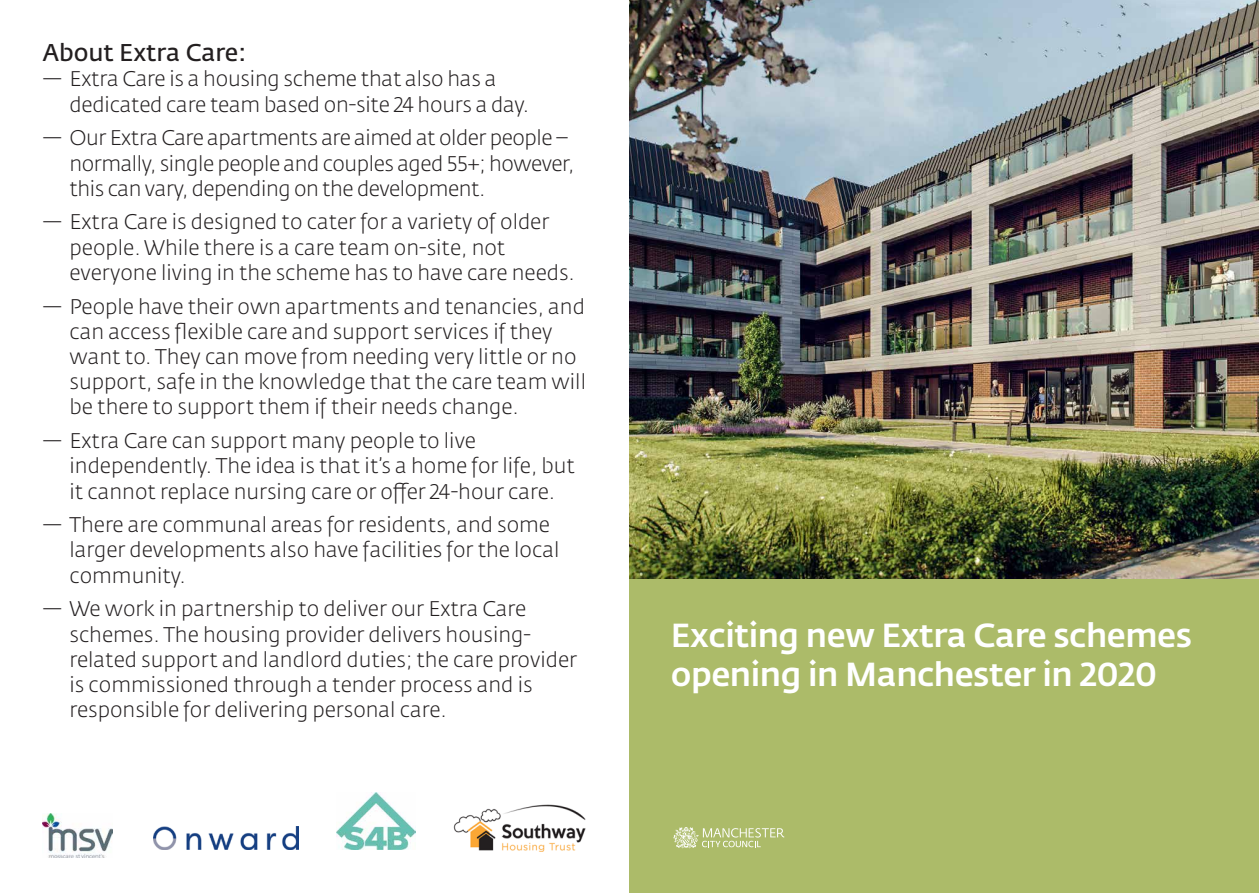
<style>
.page{position:relative;width:1259px;height:893px;background:#fff}
.page>*{position:absolute;margin:0;border:0;box-sizing:border-box;transform-origin:0 0}
.t1{font:500 33px/39.6px "Fedra Sans Std";letter-spacing:-.015em;color:#fff}
.t2{font:600 24px "Fedra Sans Std";color:#231f20}
.t3{font:300 21px/25.2px "Fedra Sans Std";color:#231f20}
.t4{font:300 21px/25.2px "Fedra Sans Std";letter-spacing:-.02em;color:#231f20}
</style>
<div class="page">
<div style="left:629px;top:0;width:630px;height:893px;background:#acbb69"></div>
<img style="left:629px;top:0;width:630px;height:578px">
<svg style="left:673px;top:827px;width:111px;height:21px"></svg>
<img style="left:43px;top:813px;width:70px;height:44px">
<img style="left:153px;top:826px;width:145px;height:24px">
<img style="left:336px;top:792px;width:79px;height:58px">
<img style="left:453px;top:804px;width:133px;height:48px">
<p class="t2" style="left:43px;top:38px;width:205px">About Extra Care:</p>
<p class="t3" style="left:70px;top:67px;width:461px;text-indent:-27px">— Extra Care is a housing scheme that also has a dedicated care team based on-site 24 hours a day.</p>
<p class="t4" style="left:70px;top:126px;width:506px;text-indent:-27px">— Our Extra Care apartments are aimed at older people – normally, single people and couples aged 55+; however, this can vary, depending on the development.</p>
<p class="t3" style="left:70px;top:210px;width:507px;text-indent:-27px">— Extra Care is designed to cater for a variety of older people. While there is a care team on-site, not everyone living in the scheme has to have care needs.</p>
<p class="t3" style="left:70px;top:294px;width:518px;text-indent:-27px">— People have their own apartments and tenancies, and can access flexible care and support services if they want to. They can move from needing very little or no support, safe in the knowledge that the care team will be there to support them if their needs change.</p>
<p class="t3" style="left:70px;top:428px;width:507px;text-indent:-27px">— Extra Care can support many people to live independently. The idea is that it’s a home for life, but it cannot replace nursing care or offer 24-hour care.</p>
<p class="t3" style="left:70px;top:513px;width:491px;text-indent:-27px">— There are communal areas for residents, and some larger developments also have facilities for the local community.</p>
<p class="t3" style="left:70px;top:597px;width:509px;text-indent:-27px">— We work in partnership to deliver our Extra Care schemes. The housing provider delivers housing&shy;related support and landlord duties; the care provider is commissioned through a tender process and is responsible for delivering personal care.</p>
<h1 class="t1" style="left:671px;top:615px;width:522px">Exciting new Extra Care schemes opening in Manchester in 2020</h1>
</div>
